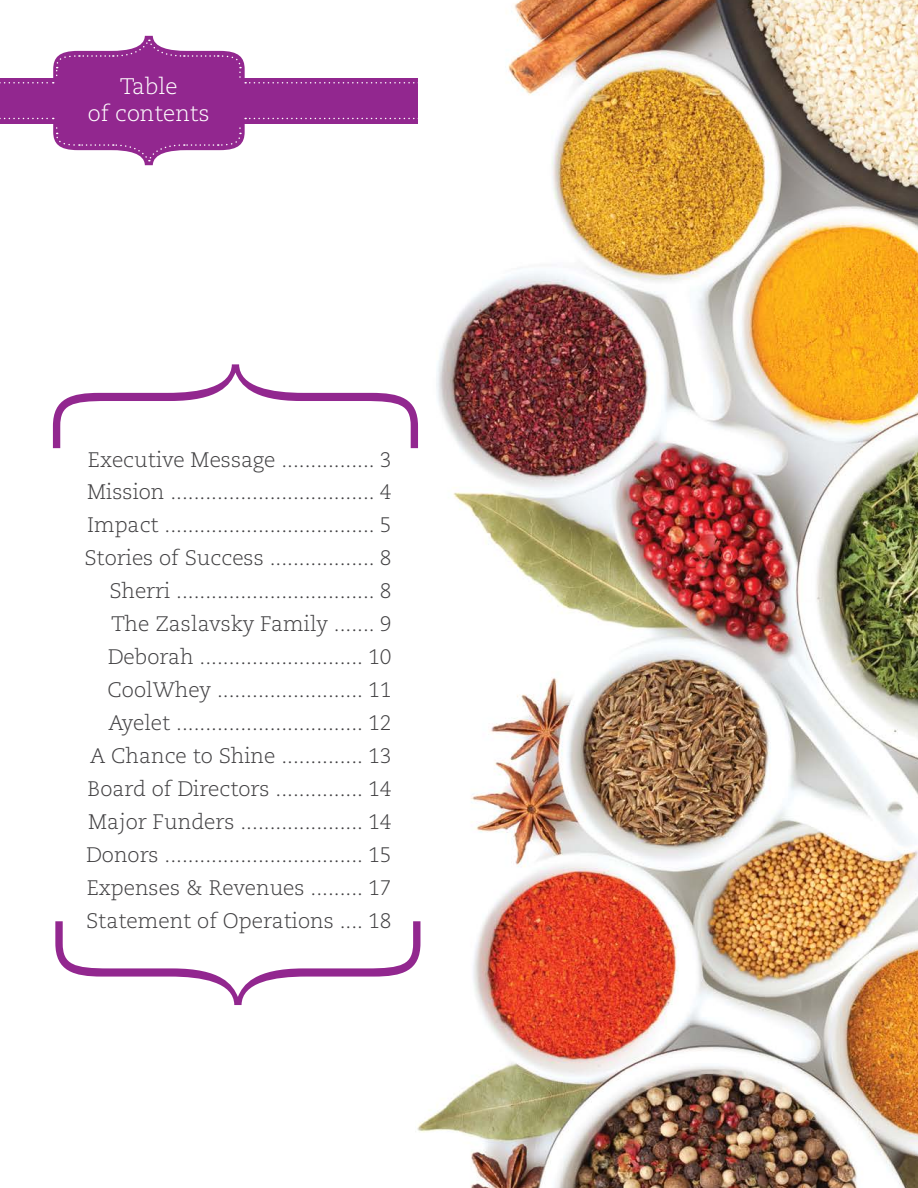
<style>
.page{position:relative;width:918px;height:1188px;background:#fff}
.page>*{position:absolute;margin:0;border:0;box-sizing:border-box;transform-origin:0 0}
.t1{font:200 condensed 406.5px "Helvetica Neue LT Std";color:#92278f}
.t2{font:300 22.5px/27px "Caecilia LT Std";color:#fff;text-align:center}
.t3{font:300 21px/33px "Caecilia LT Std";color:#414042;text-align:right}
</style>
<div class="page">
<img style="left:417px;top:0;width:501px;height:1188px">
<svg style="left:0;top:36px;width:450px;height:129px"></svg>
<p class="t2" style="left:88px;top:73px;width:123px">Table<br>of contents</p>
<h1 class="t1" style="left:494px;top:361px;width:649px;rotate:90deg">{ }</h1>
<p class="t3" style="left:85px;top:443px;width:308px">Executive Message ................ 3<br>Mission ................................... 4<br>Impact .................................... 5<br>Stories of Success .................. 8<br>Sherri .................................. 8<br>The Zaslavsky Family ....... 9<br>Deborah ............................ 10<br>CoolWhey ......................... 11<br>Ayelet ................................ 12<br>A Chance to Shine .............. 13<br>Board of Directors ............... 14<br>Major Funders ..................... 14<br>Donors .................................. 15<br>Expenses &amp; Revenues ......... 17<br>Statement of Operations .... 18</p>
</div>
